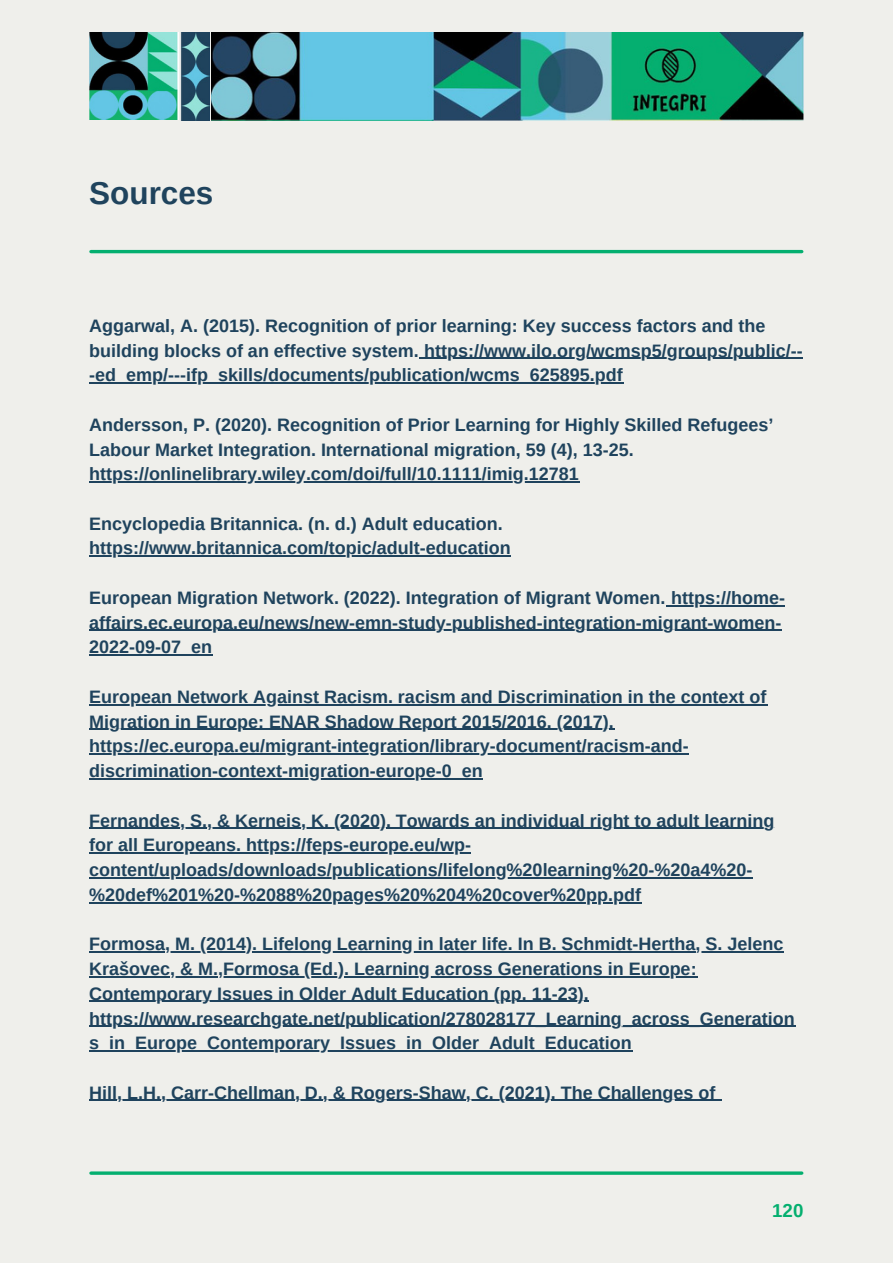
<style>
.page{position:relative;width:893px;height:1264px;background:#fff}
.page>*{position:absolute;margin:0;border:0;box-sizing:border-box;transform-origin:0 0}
.t1{font:700 31.5px "Arimo";color:#1f435d}
.t2{font:700 18.75px "Arimo";color:#04af6f}
.t3{font:700 18px/24.8px "Arimo";color:#1f435d}
</style>
<div class="page">
<div style="left:0;top:0;width:892px;height:1262px;background:#efefeb"></div>
<hr style="left:91px;top:1171px;width:710px;height:3px;background:#04af6f">
<hr style="left:91px;top:250px;width:710px;height:3px;background:#04af6f">
<img style="left:212px;top:32px;width:591px;height:89px">
<img style="left:89px;top:32px;width:89px;height:88px">
<img style="left:180px;top:33px;width:30px;height:87px">
<hr style="left:419px;top:357px;width:384px;height:2px;background:#1f435d">
<hr style="left:89px;top:382px;width:534px;height:1px;background:#1f435d">
<hr style="left:89px;top:481px;width:490px;height:1px;background:#1f435d">
<hr style="left:89px;top:555px;width:422px;height:1px;background:#1f435d">
<hr style="left:666px;top:605px;width:119px;height:1px;background:#1f435d">
<hr style="left:89px;top:630px;width:693px;height:1px;background:#1f435d">
<hr style="left:89px;top:654px;width:123px;height:1px;background:#1f435d">
<hr style="left:89px;top:704px;width:678px;height:1px;background:#1f435d">
<hr style="left:89px;top:728px;width:525px;height:2px;background:#1f435d">
<hr style="left:89px;top:753px;width:600px;height:1px;background:#1f435d">
<hr style="left:89px;top:778px;width:394px;height:1px;background:#1f435d">
<hr style="left:89px;top:827px;width:686px;height:1px;background:#1f435d">
<hr style="left:89px;top:852px;width:152px;height:1px;background:#1f435d">
<hr style="left:241px;top:852px;width:230px;height:1px;background:#1f435d">
<hr style="left:89px;top:877px;width:664px;height:1px;background:#1f435d">
<hr style="left:89px;top:902px;width:552px;height:1px;background:#1f435d">
<hr style="left:89px;top:951px;width:695px;height:1px;background:#1f435d">
<hr style="left:89px;top:976px;width:608px;height:1px;background:#1f435d">
<hr style="left:89px;top:1000px;width:500px;height:2px;background:#1f435d">
<hr style="left:89px;top:1025px;width:706px;height:1px;background:#1f435d">
<hr style="left:89px;top:1050px;width:543px;height:1px;background:#1f435d">
<hr style="left:89px;top:1099px;width:627px;height:1px;background:#1f435d">
<p class="t1" style="left:89px;top:175px;width:126px">Sources</p>
<p class="t3" style="left:89px;top:313px;width:715px">Aggarwal, A. (2015). Recognition of prior learning: Key success factors and the building blocks of an effective system. https://www.ilo.org/wcmsp5/groups/public/-- -ed_emp/---ifp_skills/documents/publication/wcms_625895.pdf</p>
<p class="t3" style="left:89px;top:412px;width:685px">Andersson, P. (2020). Recognition of Prior Learning for Highly Skilled Refugees’<br>Labour Market Integration. International migration, 59 (4), 13-25. https://onlinelibrary.wiley.com/doi/full/10.1111/imig.12781</p>
<p class="t3" style="left:89px;top:511px;width:423px">Encyclopedia Britannica. (n. d.) Adult education. https://www.britannica.com/topic/adult-education</p>
<p class="t3" style="left:89px;top:585px;width:697px">European Migration Network. (2022). Integration of Migrant Women. https://home&shy;affairs.ec.europa.eu/news/new-emn-study-published-integration-migrant-women-<br>2022-09-07_en</p>
<p class="t3" style="left:89px;top:684px;width:678px">European Network Against Racism. racism and Discrimination in the context of Migration in Europe: ENAR Shadow Report 2015/2016. (2017). https://ec.europa.eu/migrant-integration/library-document/racism-and&shy;discrimination-context-migration-europe-0_en</p>
<p class="t3" style="left:89px;top:808px;width:686px">Fernandes, S., &amp; Kerneis, K. (2020). Towards an individual right to adult learning for all Europeans. https://feps-europe.eu/wp&shy;content/uploads/downloads/publications/lifelong%20learning%20-%20a4%20- %20def%201%20-%2088%20pages%20%204%20cover%20pp.pdf</p>
<p class="t3" style="left:89px;top:931px;width:707px">Formosa, M. (2014). Lifelong Learning in later life. In B. Schmidt-Hertha, S. Jelenc Krašovec, &amp; M.,Formosa (Ed.). Learning across Generations in Europe:<br>Contemporary Issues in Older Adult Education (pp. 11-23). https://www.researchgate.net/publication/278028177_Learning_across_Generation s_in_Europe_Contemporary_Issues_in_Older_Adult_Education</p>
<p class="t3" style="left:89px;top:1080px;width:627px">Hill, L.H., Carr-Chellman, D., &amp; Rogers-Shaw, C. (2021). The Challenges of</p>
<p class="t2" style="left:772px;top:1200px;width:33px">120</p>
</div>
